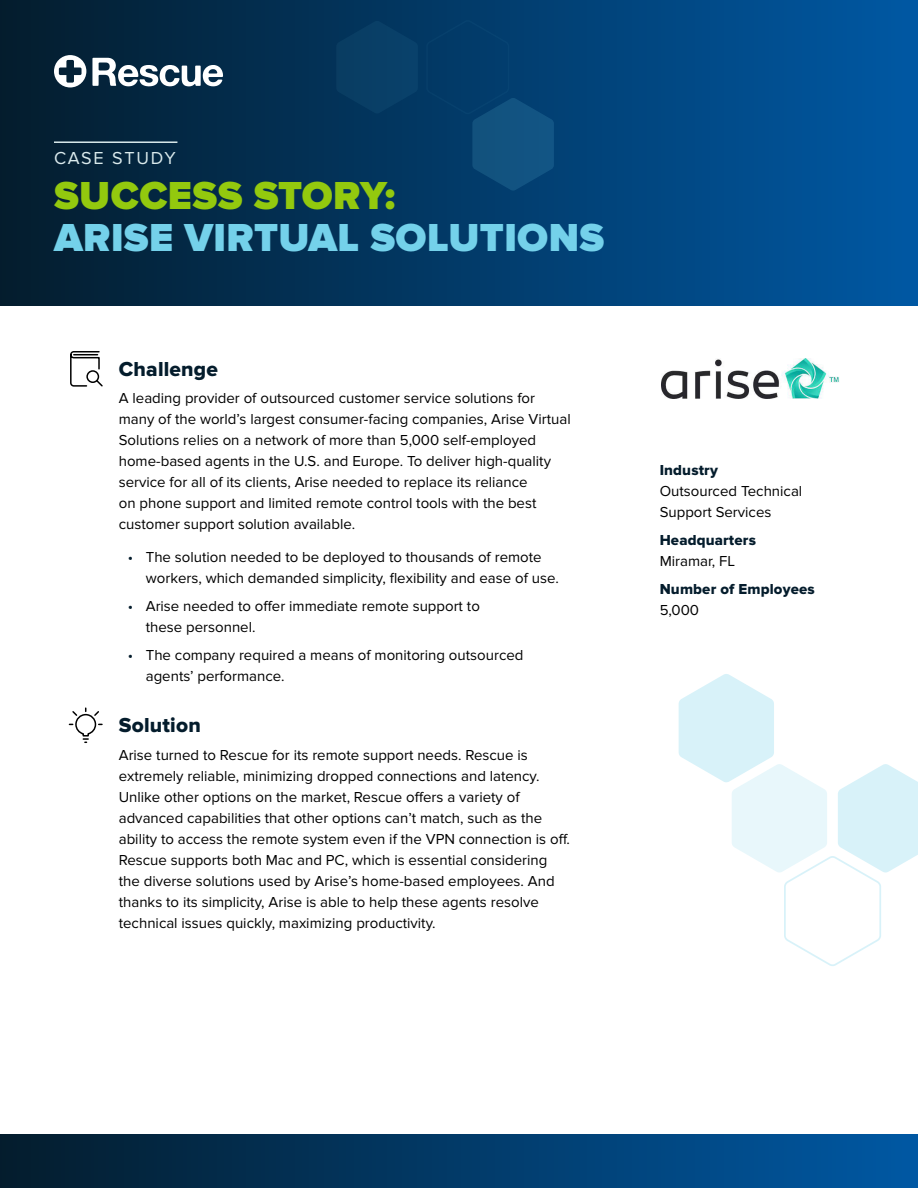
<style>
.page{position:relative;width:918px;height:1188px;background:#fff}
.page>*{position:absolute;margin:0;border:0;box-sizing:border-box;transform-origin:0 0}
._02_Document_Title{font:900 40.5px/42px "Proxima Nova";letter-spacing:.01em;color:#74d1ea}
.H1{font:21px "Proxima Nova Extrabld";letter-spacing:.01em;color:#041c2c}
._01_Document_Type{font:18px "Proxima Nova";letter-spacing:.095em;color:#daeaec}
.Body{font:15px/21px "Proxima Nova";color:#000}
.H1-2{font:15px/21px "Proxima Nova";color:#000}
.H1-3{font:15px/21px "Proxima Nova Extrabld";letter-spacing:.01em;color:#041c2c}
.Body-2{font:15px/21px "Proxima Nova Extrabld";letter-spacing:.01em;color:#041c2c}
.s1{color:#93c90e}
.s2{color:#041c2c}
.s3{font-family:"Proxima Nova Extrabld";color:#041c2c}
.s4{font-family:"Proxima Nova";color:#000}
</style>
<div class="page">
<div style="left:0;top:0;width:918px;height:305px;background:linear-gradient(to right,#041c2d,#0058a3)"></div>
<hr style="left:55px;top:141px;width:122px;height:2px;background:#daeaec">
<svg style="left:54px;top:55px;width:32px;height:32px"></svg>
<svg style="left:92px;top:58px;width:131px;height:28px"></svg>
<svg style="left:426px;top:19px;width:128px;height:172px;background:#064170"></svg>
<svg style="left:336px;top:21px;width:82px;height:93px;background:#073c64"></svg>
<div style="left:0;top:1134px;width:918px;height:54px;background:linear-gradient(to right,#041c2d,#0058a3)"></div>
<svg style="left:68px;top:707px;width:35px;height:36px"></svg>
<svg style="left:679px;top:674px;width:239px;height:292px"></svg>
<img style="left:661px;top:359px;width:178px;height:40px">
<svg style="left:70px;top:351px;width:33px;height:36px"></svg>
<p class="_01_Document_Type" style="left:54px;top:147px;width:123px">CASE STUDY</p>
<p class="_02_Document_Title" style="left:54px;top:176px;width:552px"><span class="s1">SUCCESS STORY:<br></span>ARISE VIRTUAL SOLUTIONS</p>
<p class="H1" style="left:119px;top:356px;width:101px">Challenge</p>
<p class="Body" style="left:119px;top:388px;width:453px">A leading provider of outsourced customer service solutions for many of the world’s largest consumer-facing companies, Arise Virtual Solutions relies on a network of more than 5,000 self-employed home-based agents in the U.S. and Europe. To deliver high-quality service for all of its clients, Arise needed to replace its reliance<br>on phone support and limited remote control tools with the best customer support solution available.</p>
<p class="Body" style="left:146px;top:547px;width:415px;text-indent:-18px"><span class="s2">•</span> The solution needed to be deployed to thousands of remote workers, which demanded simplicity, flexibility and ease of use.</p>
<p class="Body" style="left:146px;top:596px;width:336px;text-indent:-18px"><span class="s2">•</span> Arise needed to offer immediate remote support to these personnel.</p>
<p class="Body" style="left:146px;top:645px;width:379px;text-indent:-18px"><span class="s2">•</span> The company required a means of monitoring outsourced agents’ performance.</p>
<p class="H1" style="left:119px;top:713px;width:84px">Solution</p>
<p class="Body" style="left:119px;top:744px;width:453px">Arise turned to Rescue for its remote support needs. Rescue is extremely reliable, minimizing dropped connections and latency.<br>Unlike other options on the market, Rescue offers a variety of advanced capabilities that other options can’t match, such as the ability to access the remote system even if the VPN connection is off.<br>Rescue supports both Mac and PC, which is essential considering the diverse solutions used by Arise’s home-based employees. And thanks to its simplicity, Arise is able to help these agents resolve technical issues quickly, maximizing productivity.</p>
<p class="H1-2" style="left:660px;top:460px;width:144px"><span class="s3">Industry<br></span>Outsourced Technical<br>Support Services</p>
<p class="H1-3" style="left:660px;top:530px;width:98px">Headquarters<br><span class="s4">Miramar, FL</span></p>
<p class="Body-2" style="left:660px;top:579px;width:157px">Number of Employees<br><span class="s4">5,000</span></p>
</div>
